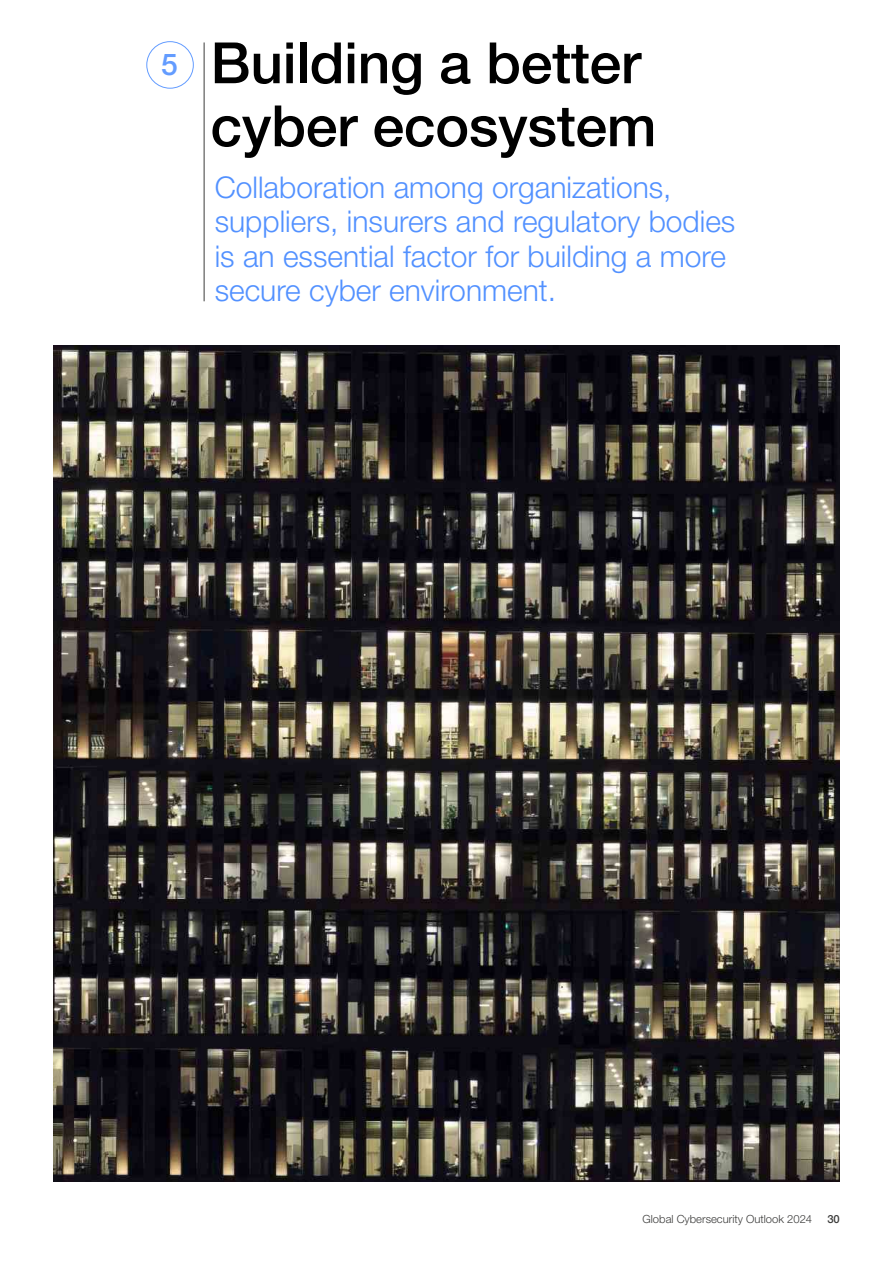
<style>
.page{position:relative;width:893px;height:1263px;background:#fff}
.page>*{position:absolute;margin:0;border:0;box-sizing:border-box;transform-origin:0 0}
.t1{font:500 57px/63px "Helvetica Neue LT Pro";letter-spacing:-.005em;color:#000}
.t2{font:300 30px/34.5px "Helvetica Neue LT Pro";color:#5291ff}
.t3{font:500 30px "Helvetica Neue LT Pro";color:#639cff}
.t4{font:300 11.25px "Helvetica Neue LT Pro";color:#3c3c3b}
.t5{font:500 11.25px "Helvetica Neue LT Pro";color:#3c3c3b}
</style>
<div class="page">
<img style="left:53px;top:346px;width:787px;height:835px">
<div style="left:147px;top:41px;width:47px;height:47px;border:1px solid #639cff;border-radius:50%"></div>
<hr style="left:204px;top:42px;width:1px;height:259px;background:#3c3c3b">
<p class="t3" style="left:161px;top:46px;width:18px">5</p>
<h1 class="t1" style="left:210px;top:31px;width:447px">Building a better cyber ecosystem</h1>
<p class="t2" style="left:215px;top:169px;width:522px">Collaboration among organizations, suppliers, insurers and regulatory bodies is an essential factor for building a more secure cyber environment.</p>
<p class="t4" style="left:642px;top:1212px;width:171px">Global Cybersecurity Outlook 2024</p>
<p class="t5" style="left:827px;top:1212px;width:14px">30</p>
</div>
